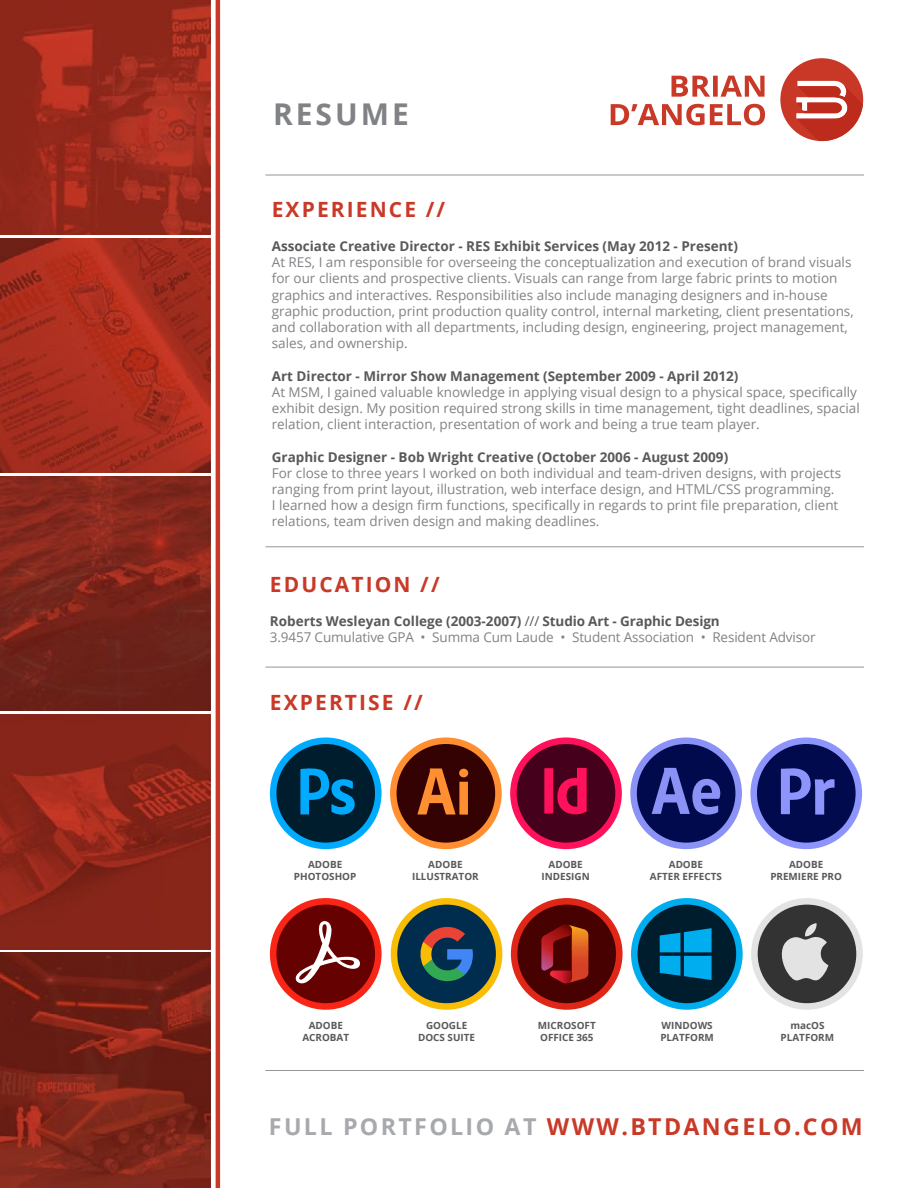
<style>
.page{position:relative;width:918px;height:1188px;background:#fff}
.page>*{position:absolute;margin:0;border:0;box-sizing:border-box;transform-origin:0 0}
.t1{font:700 30px "Open Sans";letter-spacing:.1em;color:#808285}
.t2{font:700 23.25px "Open Sans";letter-spacing:.1em;color:#c93927}
.t3{font:700 21px "Open Sans";letter-spacing:.1em;color:#c93927}
.t4{font:13.5px/16.2px "Open Sans";color:#808285}
.t5{font:700 13.5px "Open Sans";color:#58595b}
.t6{font:700 9.9px/11.9px "Open Sans";color:#58595b;text-align:center}
.s1{font-weight:700;color:#58595b}
.s2{color:#58595b}
.s3{color:#a7a9ac}
</style>
<div class="page">
<div style="left:780px;top:58px;width:83px;height:83px;background:#c93826;border-radius:50%"></div>
<svg style="left:796px;top:81px;width:67px;height:61px"></svg>
<hr style="left:265px;top:175px;width:599px;height:1px;background:#939598">
<hr style="left:265px;top:1070px;width:599px;height:1px;background:#939598">
<hr style="left:216px;top:0;width:4px;height:1188px;background:#c93927">
<img style="left:0;top:0;width:211px;height:234px">
<img style="left:0;top:238px;width:211px;height:235px">
<img style="left:0;top:476px;width:211px;height:235px">
<img style="left:0;top:715px;width:211px;height:234px">
<img style="left:0;top:953px;width:211px;height:234px">
<svg style="left:672px;top:76px;width:93px;height:21px"></svg>
<svg style="left:611px;top:104px;width:154px;height:21px"></svg>
<hr style="left:265px;top:546px;width:599px;height:1px;background:#939598">
<hr style="left:265px;top:667px;width:599px;height:1px;background:#939598">
<div style="left:751px;top:898px;width:112px;height:112px;background:#e3e3e3;border-radius:50%"></div>
<div style="left:758px;top:905px;width:98px;height:98px;background:#333;border-radius:50%"></div>
<svg style="left:781px;top:923px;width:47px;height:58px"></svg>
<svg style="left:631px;top:898px;width:112px;height:112px;background:#09aae8"></svg>
<div style="left:638px;top:905px;width:98px;height:98px;background:#001d2e;border-radius:50%"></div>
<svg style="left:660px;top:928px;width:52px;height:52px"></svg>
<div style="left:750px;top:737px;width:112px;height:112px;background:#8d94fb;border-radius:50%"></div>
<div style="left:757px;top:744px;width:99px;height:99px;background:#000a4d;border-radius:50%"></div>
<svg style="left:781px;top:768px;width:54px;height:47px"></svg>
<div style="left:270px;top:737px;width:112px;height:112px;background:#00abff;border-radius:50%"></div>
<div style="left:276px;top:744px;width:99px;height:99px;background:#001d2e;border-radius:50%"></div>
<svg style="left:300px;top:768px;width:55px;height:47px"></svg>
<div style="left:630px;top:737px;width:112px;height:112px;background:#8b92f6;border-radius:50%"></div>
<div style="left:637px;top:744px;width:98px;height:99px;background:#000a4d;border-radius:50%"></div>
<svg style="left:652px;top:768px;width:68px;height:47px"></svg>
<div style="left:390px;top:737px;width:112px;height:112px;background:#ff8f30;border-radius:50%"></div>
<div style="left:397px;top:744px;width:98px;height:99px;background:#340202;border-radius:50%"></div>
<div style="left:459px;top:782px;width:9px;height:33px;background:#ff8f30"></div>
<div style="left:459px;top:769px;width:9px;height:8px;background:#ff8f30;border-radius:50%"></div>
<svg style="left:417px;top:768px;width:39px;height:47px"></svg>
<svg style="left:510px;top:737px;width:112px;height:112px;background:#fa1a61"></svg>
<div style="left:517px;top:744px;width:98px;height:99px;background:#45001c;border-radius:50%"></div>
<div style="left:544px;top:768px;width:9px;height:46px;background:#ff115c"></div>
<svg style="left:557px;top:768px;width:30px;height:46px"></svg>
<div style="left:511px;top:898px;width:112px;height:112px;background:#df2617;border-radius:50%"></div>
<div style="left:517px;top:905px;width:99px;height:98px;background:#470101;border-radius:50%"></div>
<svg style="left:572px;top:926px;width:16px;height:56px"></svg>
<img style="left:541px;top:924px;width:31px;height:47px">
<img style="left:550px;top:971px;width:22px;height:13px">
<div style="left:391px;top:898px;width:111px;height:112px;background:#fabd05;border-radius:50%"></div>
<div style="left:397px;top:905px;width:99px;height:98px;background:#002c4d;border-radius:50%"></div>
<svg style="left:420px;top:927px;width:53px;height:54px"></svg>
<div style="left:270px;top:898px;width:112px;height:112px;background:#f92617;border-radius:50%"></div>
<div style="left:276px;top:905px;width:99px;height:98px;background:#660101;border-radius:50%"></div>
<svg style="left:295px;top:921px;width:65px;height:63px"></svg>
<h1 class="t1" style="left:273px;top:93px;width:137px">RESUME</h1>
<h3 class="t3" style="left:272px;top:194px;width:175px">EXPERIENCE //</h3>
<p class="t5" style="left:272px;top:237px;width:468px">Associate Creative Director - RES Exhibit Services (May 2012 - Present)</p>
<p class="t4" style="left:272px;top:254px;width:583px">At RES, I am responsible for overseeing the conceptualization and execution of brand visuals for our clients and prospective clients. Visuals can range from large fabric prints to motion graphics and interactives. Responsibilities also include managing designers and in-house graphic production, print production quality control, internal marketing, client presentations, and collaboration with all departments, including design, engineering, project management, sales, and ownership.</p>
<p class="t5" style="left:272px;top:366px;width:468px">Art Director - Mirror Show Management (September 2009 - April 2012)</p>
<p class="t4" style="left:272px;top:383px;width:590px">At MSM, I gained valuable knowledge in applying visual design to a physical space, specifically exhibit design. My position required strong skills in time management, tight deadlines, spacial relation, client interaction, presentation of work and being a true team player.</p>
<p class="t5" style="left:272px;top:447px;width:458px">Graphic Designer - Bob Wright Creative (October 2006 - August 2009)</p>
<p class="t4" style="left:272px;top:464px;width:571px">For close to three years I worked on both individual and team-driven designs, with projects ranging from print layout, illustration, web interface design, and HTML/CSS programming.<br>I learned how a design firm functions, specifically in regards to print file preparation, client relations, team driven design and making deadlines.</p>
<h3 class="t3" style="left:270px;top:569px;width:171px">EDUCATION //</h3>
<p class="t4" style="left:270px;top:613px;width:547px"><span class="s1">Roberts Wesleyan College (2003-2007)</span> <span class="s2">///</span> <span class="s1">Studio Art - Graphic Design<br></span>3.9457 Cumulative GPA • Summa Cum Laude • Student Association • Resident Advisor</p>
<h3 class="t3" style="left:270px;top:688px;width:154px">EXPERTISE //</h3>
<p class="t6" style="left:294px;top:858px;width:64px">ADOBE<br>PHOTOSHOP</p>
<p class="t6" style="left:650px;top:858px;width:74px">ADOBE<br>AFTER EFFECTS</p>
<p class="t6" style="left:412px;top:858px;width:68px">ADOBE<br>ILLUSTRATOR</p>
<p class="t6" style="left:542px;top:858px;width:50px">ADOBE<br>INDESIGN</p>
<p class="t6" style="left:770px;top:858px;width:73px">ADOBE<br>PREMIERE PRO</p>
<p class="t6" style="left:302px;top:1019px;width:48px">ADOBE<br>ACROBAT</p>
<p class="t6" style="left:418px;top:1019px;width:59px">GOOGLE<br>DOCS SUITE</p>
<p class="t6" style="left:538px;top:1019px;width:59px;text-align:left">MICROSOFT<br>OFFICE 365</p>
<p class="t6" style="left:660px;top:1019px;width:55px;text-align:left">WINDOWS<br>PLATFORM</p>
<p class="t6" style="left:781px;top:1019px;width:55px">macOS<br>PLATFORM</p>
<h2 class="t2" style="left:269px;top:1110px;width:595px"><span class="s3">FULL PORTFOLIO AT</span> WWW.BTDANGELO.COM</h2>
</div>
